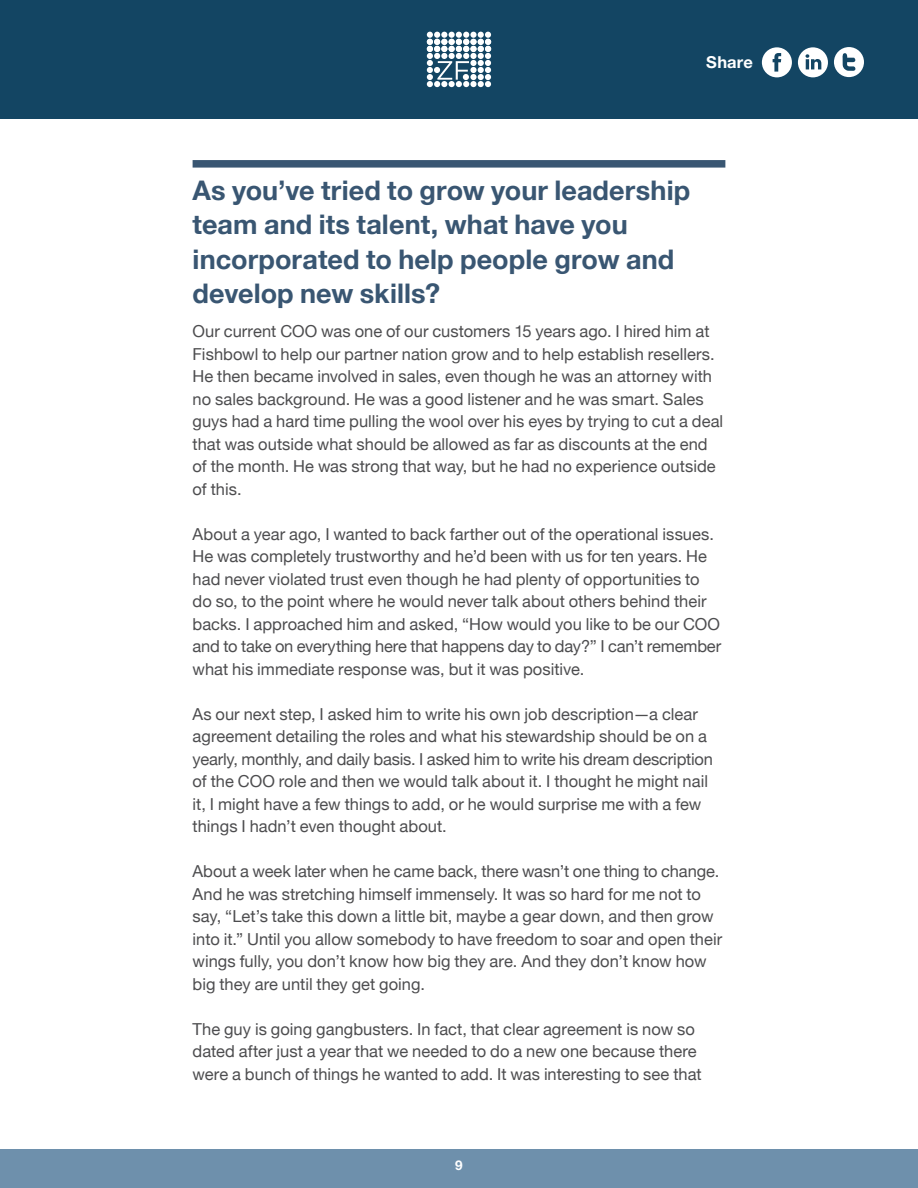
<style>
.page{position:relative;width:918px;height:1188px;background:#fff}
.page>*{position:absolute;margin:0;border:0;box-sizing:border-box;transform-origin:0 0}
.t1{font:700 27px/34.5px "Helvetica Neue";letter-spacing:.005em;color:#395672}
.t2{font:16.5px/22.5px "Helvetica Neue";color:#4d4d4f}
.t3{font:700 16.5px "Helvetica Neue LT Std";letter-spacing:.015em;color:#fff}
.t4{font:700 13.5px "Helvetica Neue LT Std";color:#fff}
</style>
<div class="page">
<div style="left:0;top:0;width:918px;height:119px;background:#134563"></div>
<div style="left:0;top:1149px;width:918px;height:39px;background:#6e90ac"></div>
<div style="left:470px;top:53px;width:7px;height:6px;background:#fff;border-radius:50%"></div>
<div style="left:470px;top:60px;width:7px;height:6px;background:#fff;border-radius:50%"></div>
<div style="left:470px;top:67px;width:7px;height:6px;background:#fff;border-radius:50%"></div>
<div style="left:470px;top:39px;width:7px;height:6px;background:#fff;border-radius:50%"></div>
<div style="left:470px;top:46px;width:7px;height:6px;background:#fff;border-radius:50%"></div>
<div style="left:470px;top:32px;width:7px;height:6px;background:#fff;border-radius:50%"></div>
<div style="left:470px;top:74px;width:7px;height:6px;background:#fff;border-radius:50%"></div>
<div style="left:470px;top:81px;width:7px;height:6px;background:#fff;border-radius:50%"></div>
<svg style="left:478px;top:32px;width:13px;height:55px"></svg>
<svg style="left:427px;top:32px;width:42px;height:55px"></svg>
<svg style="left:798px;top:47px;width:30px;height:30px"></svg>
<svg style="left:834px;top:47px;width:30px;height:30px"></svg>
<svg style="left:762px;top:47px;width:30px;height:30px"></svg>
<div style="left:193px;top:160px;width:532px;height:8px;background:#395672"></div>
<p class="t3" style="left:706px;top:52px;width:48px">Share</p>
<h1 class="t1" style="left:193px;top:174px;width:499px">As you’ve tried to grow your leadership team and its talent, what have you incorporated to help people grow and develop new skills?</h1>
<p class="t2" style="left:193px;top:321px;width:532px">Our current COO was one of our customers 15 years ago. I hired him at Fishbowl to help our partner nation grow and to help establish resellers.<br>He then became involved in sales, even though he was an attorney with no sales background. He was a good listener and he was smart. Sales guys had a hard time pulling the wool over his eyes by trying to cut a deal that was outside what should be allowed as far as discounts at the end of the month. He was strong that way, but he had no experience outside of this.</p>
<p class="t2" style="left:193px;top:524px;width:530px">About a year ago, I wanted to back farther out of the operational issues.<br>He was completely trustworthy and he’d been with us for ten years. He had never violated trust even though he had plenty of opportunities to do so, to the point where he would never talk about others behind their backs. I approached him and asked, “How would you like to be our COO and to take on everything here that happens day to day?” I can’t remember what his immediate response was, but it was positive.</p>
<p class="t2" style="left:193px;top:704px;width:522px">As our next step, I asked him to write his own job description—a clear agreement detailing the roles and what his stewardship should be on a yearly, monthly, and daily basis. I asked him to write his dream description of the COO role and then we would talk about it. I thought he might nail it, I might have a few things to add, or he would surprise me with a few things I hadn’t even thought about.</p>
<p class="t2" style="left:193px;top:861px;width:531px">About a week later when he came back, there wasn’t one thing to change.<br>And he was stretching himself immensely. It was so hard for me not to say, “Let’s take this down a little bit, maybe a gear down, and then grow into it.” Until you allow somebody to have freedom to soar and open their wings fully, you don’t know how big they are. And they don’t know how big they are until they get going.</p>
<p class="t2" style="left:193px;top:1019px;width:511px">The guy is going gangbusters. In fact, that clear agreement is now so dated after just a year that we needed to do a new one because there were a bunch of things he wanted to add. It was interesting to see that</p>
<p class="t4" style="left:455px;top:1157px;width:9px">9</p>
</div>
